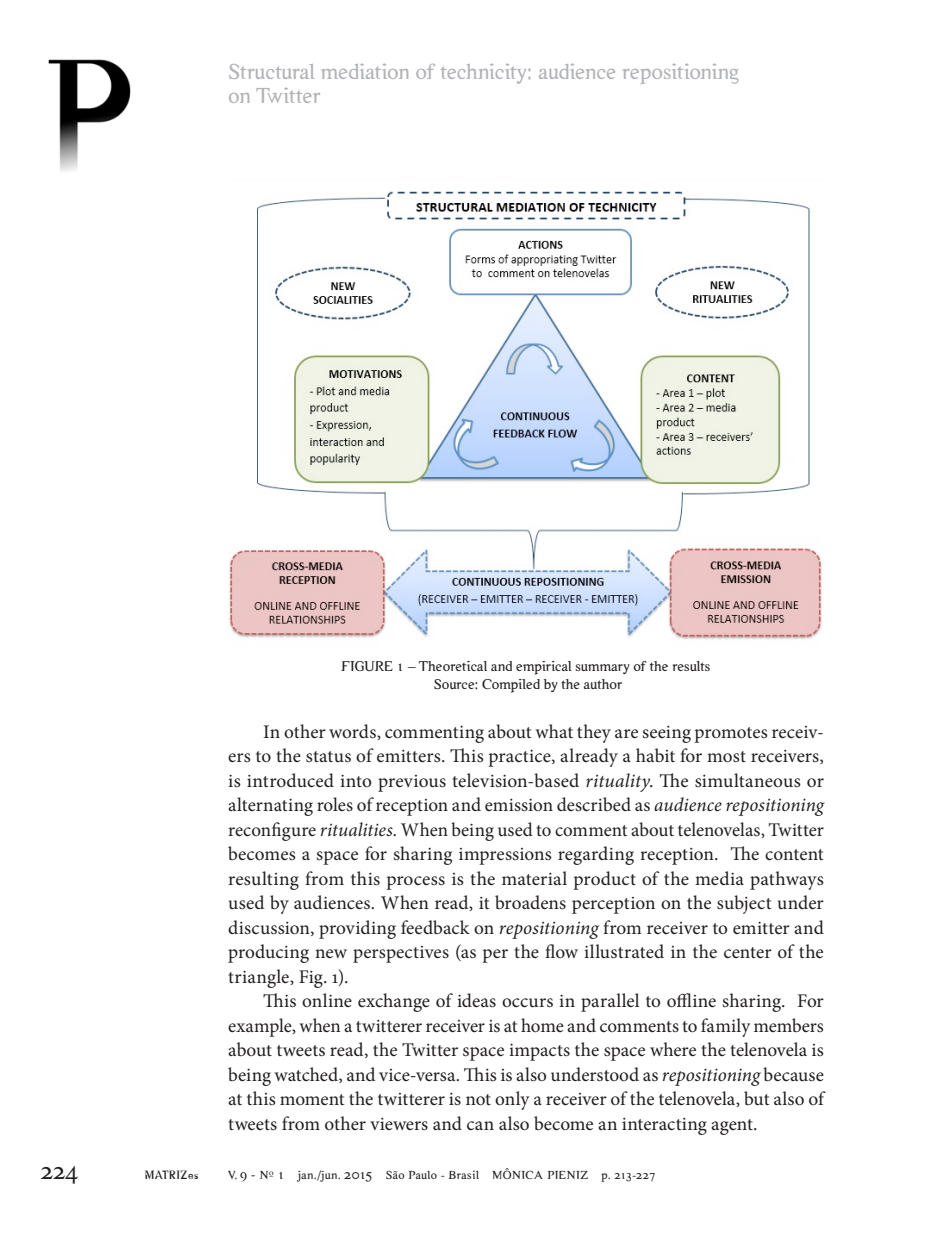
<style>
.page{position:relative;width:943px;height:1241px;background:#fff}
.page>*{position:absolute;margin:0;border:0;box-sizing:border-box;transform-origin:0 0}
.t1{font:24.5px "Hard Times";color:#221e1f}
.t2{font:22.75px/24.5px "Hard Times";color:#b1b3b6}
.t3{font:19.25px/24.5px "Minion Pro";letter-spacing:.005em;color:#221e1f;text-align:justify}
.t4{font:14.88px/17.5px "Hard Times";letter-spacing:.01em;color:#221e1f;text-align:center}
.t5{font:12.25px "Hard Times";letter-spacing:.03em;color:#221e1f}
.t6{font:10.5px "Linotype Futoni";letter-spacing:.05em;color:#221e1f}
.s1{font-style:italic}
.s2{font-size:14px}
</style>
<div class="page">
<img style="left:48px;top:59px;width:83px;height:113px">
<img style="left:229px;top:191px;width:593px;height:449px">
<p class="t2" style="left:228px;top:58px;width:512px">Structural mediation of technicity: audience repositioning on Twitter</p>
<p class="t4" style="left:341px;top:657px;width:370px">FIGURE 1 – Theoretical and empirical summary of the results<br>Source: Compiled by the author</p>
<p class="t3" style="left:228px;top:719px;width:597px;text-indent:35px">In other words, commenting about what they are seeing promotes receiv&shy;ers to the status of emitters. This practice, already a habit for most receivers, is introduced into previous television-based <span class="s1">rituality</span>. The simultaneous or alternating roles of reception and emission described as <span class="s1">audience repositioning </span>reconfigure <span class="s1">ritualities.</span> When being used to comment about telenovelas, Twitter becomes a space for sharing impressions regarding reception. The content resulting from this process is the material product of the media pathways used by audiences. When read, it broadens perception on the subject under discussion, providing feedback on <span class="s1">repositioning</span> from receiver to emitter and producing new perspectives (as per the flow illustrated in the center of the triangle, Fig. 1).</p>
<p class="t3" style="left:228px;top:988px;width:597px;text-indent:35px">This online exchange of ideas occurs in parallel to offline sharing. For example, when a twitterer receiver is at home and comments to family members about tweets read, the Twitter space impacts the space where the telenovela is being watched, and vice-versa. This is also understood as <span class="s1">repositioning</span> because at this moment the twitterer is not only a receiver of the telenovela, but also of tweets from other viewers and can also become an interacting agent.</p>
<p class="t1" style="left:41px;top:1155px;width:39px">224</p>
<p class="t6" style="left:145px;top:1167px;width:55px">MATRIZes</p>
<p class="t5" style="left:228px;top:1166px;width:428px">V. <span class="s2">9 -</span> N<span class="s2">º 1</span> jan./jun. <span class="s2">2015</span> São Paulo - Brasil Mônica Pieniz p. 213-227</p>
</div>
